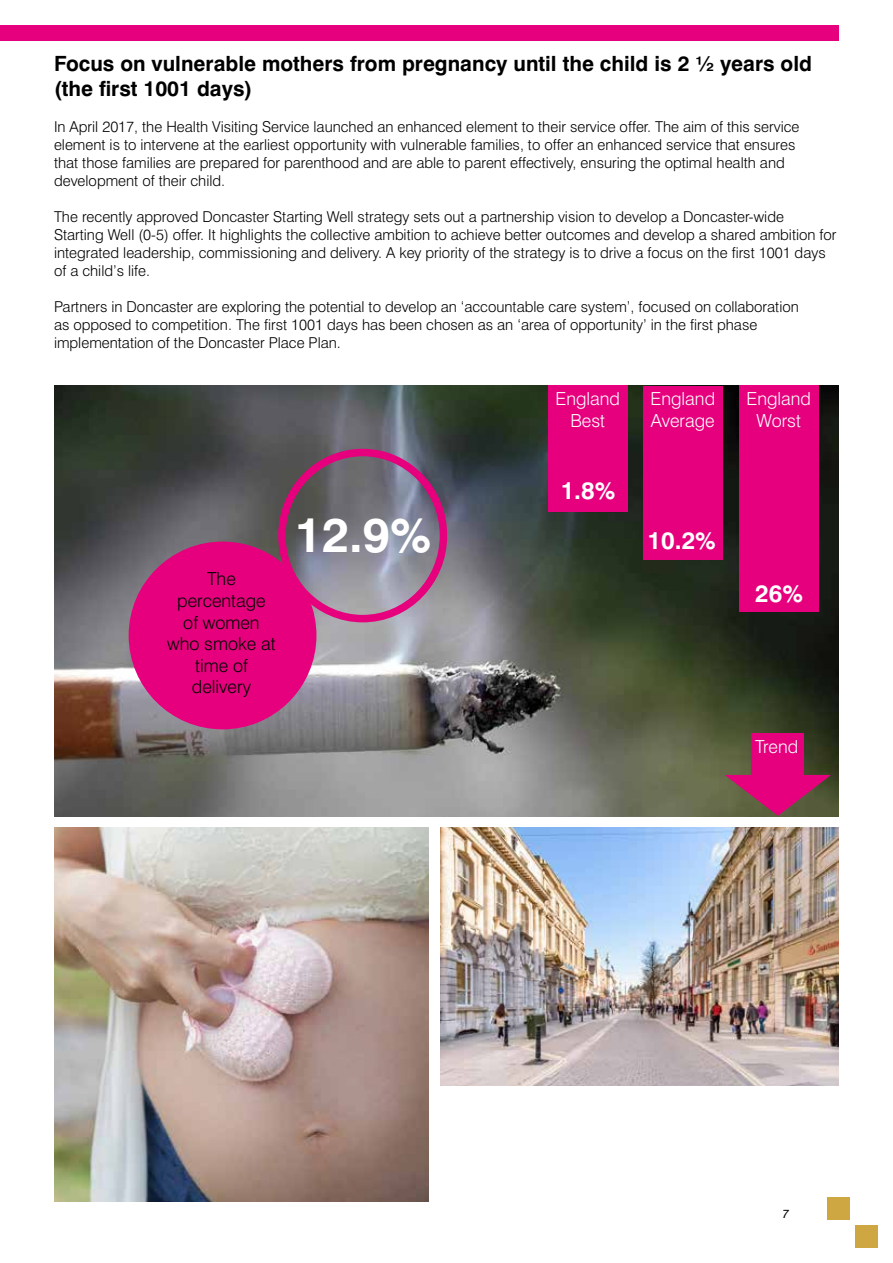
<style>
.page{position:relative;width:893px;height:1263px;background:#fff}
.page>*{position:absolute;margin:0;border:0;box-sizing:border-box;transform-origin:0 0}
.t1{font:700 48px "Swiss 721 BT";color:#fff}
.t2{font:700 24px "Swiss 721 BT";color:#fff}
.t3{font:700 21px/25.2px "Swiss 721 BT";color:#000}
.t4{font:300 18px/21.6px "Swiss 721 BT";color:#000;text-align:center}
.t5{font:300 18px/21.6px "Swiss 721 BT";color:#fff;text-align:center}
.t6{font:300 15px/18px "Swiss 721 BT";color:#000}
.t7{font:italic 12px "Swiss 721 BT";color:#000}
</style>
<div class="page">
<div style="left:0;top:26px;width:838px;height:15px;background:#e6007d"></div>
<div style="left:855px;top:1225px;width:22px;height:23px;background:#cfa742"></div>
<div style="left:828px;top:1197px;width:22px;height:23px;background:#cfa742"></div>
<img style="left:55px;top:386px;width:784px;height:430px">
<div style="left:278px;top:449px;width:169px;height:173px;border:8px solid #e6007d;border-radius:50%"></div>
<div style="left:129px;top:541px;width:187px;height:188px;background:#e6007d;border-radius:50%"></div>
<div style="left:644px;top:386px;width:79px;height:173px;background:#e6007d"></div>
<div style="left:549px;top:386px;width:79px;height:126px;background:#e6007d"></div>
<div style="left:739px;top:386px;width:79px;height:226px;background:#e6007d"></div>
<div style="left:752px;top:734px;width:52px;height:42px;background:#e6007d"></div>
<svg style="left:725px;top:775px;width:106px;height:41px;background:#9f2f5d"></svg>
<img style="left:55px;top:828px;width:373px;height:373px">
<img style="left:440px;top:827px;width:398px;height:258px">
<h3 class="t3" style="left:54px;top:51px;width:759px">Focus on vulnerable mothers from pregnancy until the child is 2 ½ years old (the first 1001 days)</h3>
<p class="t6" style="left:54px;top:118px;width:747px">In April 2017, the Health Visiting Service launched an enhanced element to their service offer. The aim of this service element is to intervene at the earliest opportunity with vulnerable families, to offer an enhanced service that ensures that those families are prepared for parenthood and are able to parent effectively, ensuring the optimal health and development of their child.</p>
<p class="t6" style="left:54px;top:208px;width:784px">The recently approved Doncaster Starting Well strategy sets out a partnership vision to develop a Doncaster-wide Starting Well (0-5) offer. It highlights the collective ambition to achieve better outcomes and develop a shared ambition for integrated leadership, commissioning and delivery. A key priority of the strategy is to drive a focus on the first 1001 days of a child’s life.</p>
<p class="t6" style="left:54px;top:298px;width:746px">Partners in Doncaster are exploring the potential to develop an ‘accountable care system’, focused on collaboration as opposed to competition. The first 1001 days has been chosen as an ‘area of opportunity’ in the first phase implementation of the Doncaster Place Plan.</p>
<p class="t4" style="left:167px;top:568px;width:110px">The percentage<br>of women who smoke at time of delivery</p>
<h1 class="t1" style="left:295px;top:505px;width:138px">12.9%</h1>
<p class="t5" style="left:555px;top:388px;width:66px">England<br>Best</p>
<h2 class="t2" style="left:561px;top:476px;width:56px">1.8%</h2>
<p class="t5" style="left:651px;top:388px;width:66px;text-align:left">England<br>Average</p>
<h2 class="t2" style="left:648px;top:526px;width:70px">10.2%</h2>
<p class="t5" style="left:746px;top:388px;width:66px">England<br>Worst</p>
<h2 class="t2" style="left:755px;top:579px;width:49px">26%</h2>
<p class="t5" style="left:755px;top:736px;width:45px">Trend</p>
<p class="t7" style="left:782px;top:1206px;width:8px">7</p>
</div>
